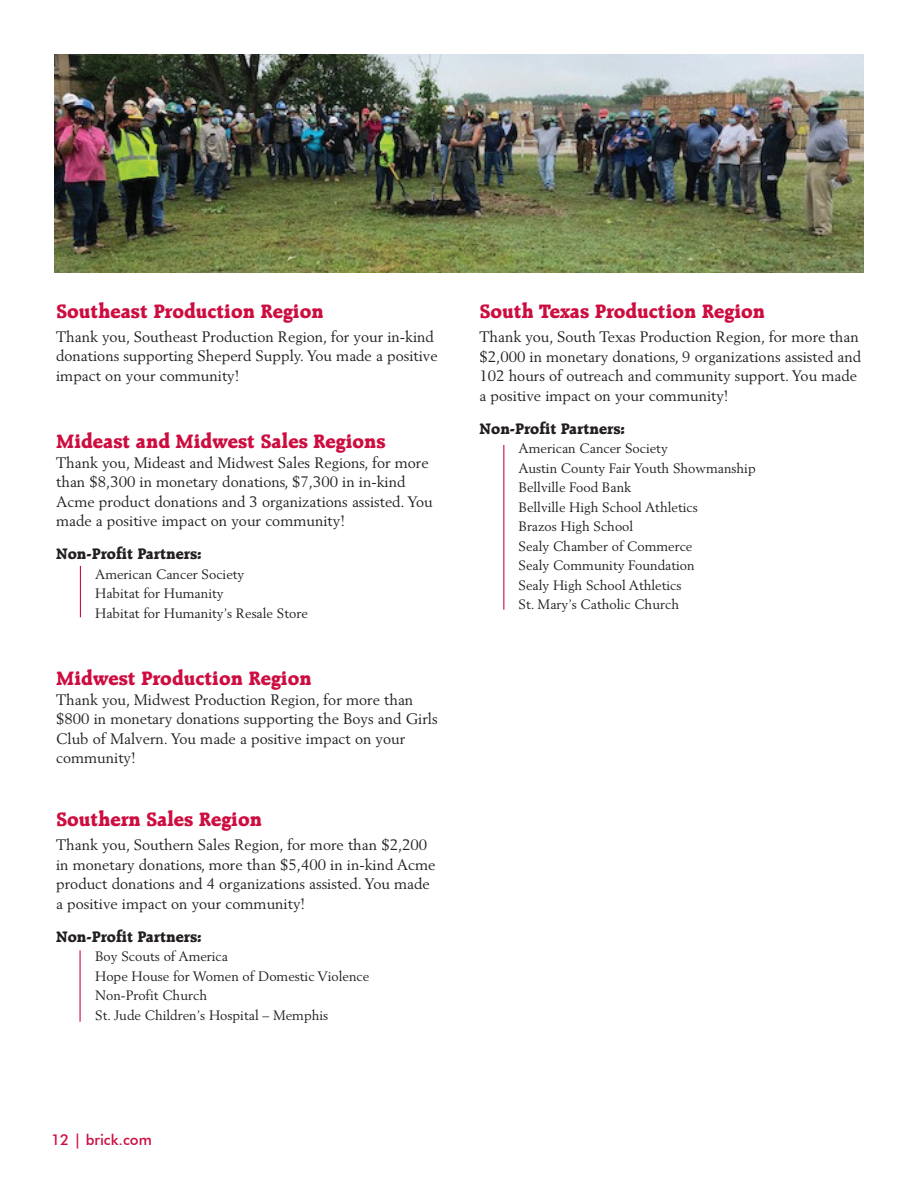
<style>
.page{position:relative;width:918px;height:1188px;background:#fff}
.page>*{position:absolute;margin:0;border:0;box-sizing:border-box;transform-origin:0 0}
.t1{font:800 21px "Raleigh BT";color:#cd0d40}
.t2{font:800 16.5px "Raleigh BT";color:#231f20}
.t3{font:15px/19.5px "Berling";color:#231f20}
.t4{font:500 15px "Futura BT";color:#cd0d40}
.t5{font:13.5px "Berling";color:#231f20}
</style>
<div class="page">
<img style="left:54px;top:54px;width:810px;height:218px">
<hr style="left:80px;top:566px;width:1px;height:51px;background:#cd0d40">
<hr style="left:80px;top:950px;width:1px;height:72px;background:#cd0d40">
<hr style="left:503px;top:445px;width:1px;height:165px;background:#cd0d40">
<p class="t1" style="left:56px;top:298px;width:269px">Southeast Production Region</p>
<p class="t3" style="left:56px;top:326px;width:383px">Thank you, Southeast Production Region, for your in-kind donations supporting Sheperd Supply. You made a positive impact on your community!</p>
<p class="t1" style="left:56px;top:428px;width:331px">Mideast and Midwest Sales Regions</p>
<p class="t3" style="left:56px;top:452px;width:378px">Thank you, Mideast and Midwest Sales Regions, for more than $8,300 in monetary donations, $7,300 in in-kind Acme product donations and 3 organizations assisted. You made a positive impact on your community!</p>
<p class="t2" style="left:56px;top:543px;width:147px">Non-Profit Partners:</p>
<p class="t5" style="left:95px;top:566px;width:151px">American Cancer Society</p>
<p class="t5" style="left:95px;top:585px;width:130px">Habitat for Humanity</p>
<p class="t5" style="left:95px;top:605px;width:214px">Habitat for Humanity’s Resale Store</p>
<p class="t1" style="left:56px;top:665px;width:257px">Midwest Production Region</p>
<p class="t3" style="left:56px;top:689px;width:383px">Thank you, Midwest Production Region, for more than $800 in monetary donations supporting the Boys and Girls Club of Malvern. You made a positive impact on your community!</p>
<p class="t1" style="left:56px;top:806px;width:207px">Southern Sales Region</p>
<p class="t3" style="left:56px;top:835px;width:381px">Thank you, Southern Sales Region, for more than $2,200 in monetary donations, more than $5,400 in in-kind Acme product donations and 4 organizations assisted. You made a positive impact on your community!</p>
<p class="t2" style="left:56px;top:926px;width:147px">Non-Profit Partners:</p>
<p class="t5" style="left:95px;top:948px;width:135px">Boy Scouts of America</p>
<p class="t5" style="left:95px;top:968px;width:276px">Hope House for Women of Domestic Violence</p>
<p class="t5" style="left:95px;top:987px;width:113px">Non-Profit Church</p>
<p class="t5" style="left:95px;top:1007px;width:235px">St. Jude Children’s Hospital – Memphis</p>
<p class="t1" style="left:480px;top:298px;width:287px">South Texas Production Region</p>
<p class="t3" style="left:480px;top:327px;width:383px">Thank you, South Texas Production Region, for more than $2,000 in monetary donations, 9 organizations assisted and 102 hours of outreach and community support. You made a positive impact on your community!</p>
<p class="t2" style="left:480px;top:418px;width:147px">Non-Profit Partners:</p>
<p class="t5" style="left:519px;top:440px;width:151px">American Cancer Society</p>
<p class="t5" style="left:519px;top:460px;width:239px">Austin County Fair Youth Showmanship</p>
<p class="t5" style="left:519px;top:479px;width:114px">Bellville Food Bank</p>
<p class="t5" style="left:519px;top:499px;width:181px">Bellville High School Athletics</p>
<p class="t5" style="left:519px;top:518px;width:116px">Brazos High School</p>
<p class="t5" style="left:519px;top:538px;width:175px">Sealy Chamber of Commerce</p>
<p class="t5" style="left:519px;top:557px;width:178px">Sealy Community Foundation</p>
<p class="t5" style="left:519px;top:577px;width:165px">Sealy High School Athletics</p>
<p class="t5" style="left:519px;top:596px;width:162px">St. Mary’s Catholic Church</p>
<p class="t4" style="left:51px;top:1131px;width:102px">12 | brick.com</p>
</div>
